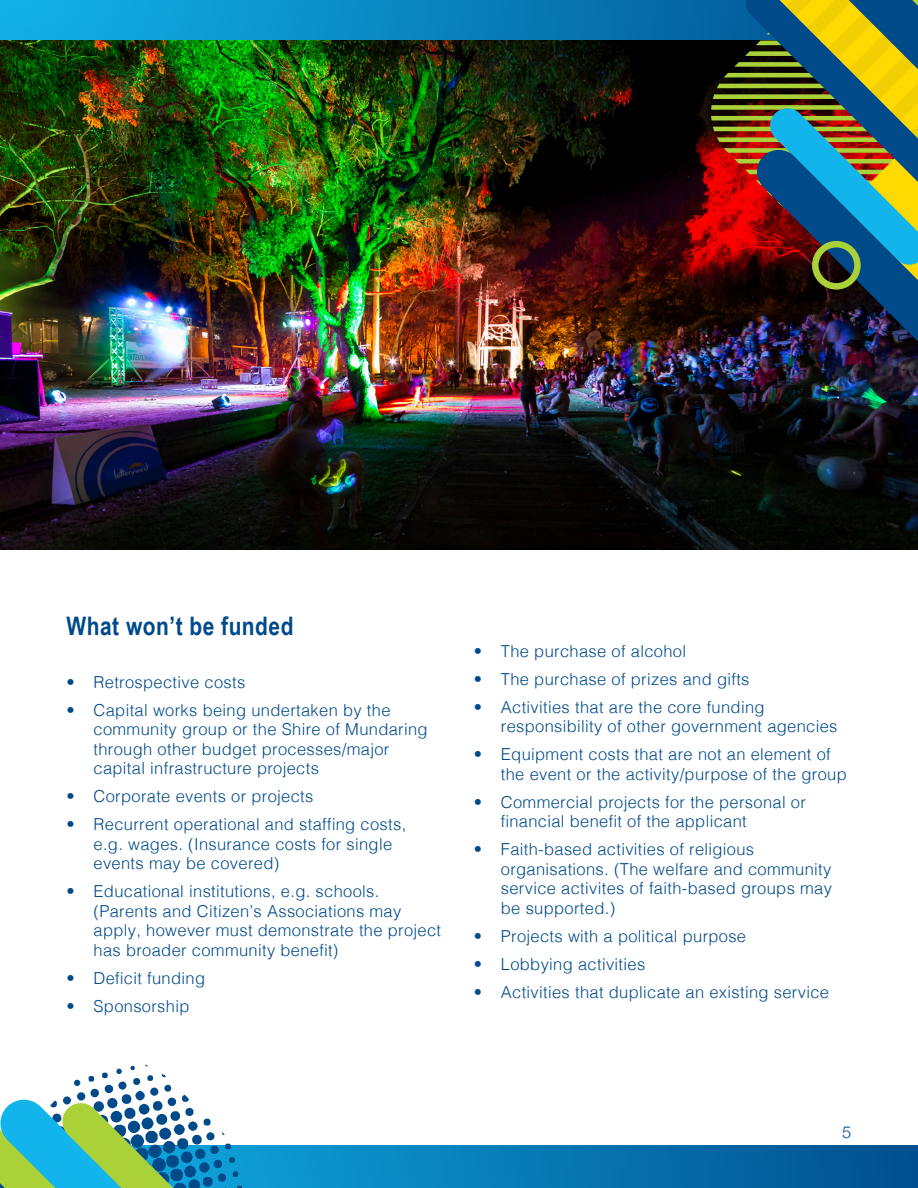
<style>
.page{position:relative;width:918px;height:1188px;background:#fff}
.page>*{position:absolute;margin:0;border:0;box-sizing:border-box;transform-origin:0 0}
.t1{font:700 25.5px "Arial Narrow";letter-spacing:.02em;color:#004a8a}
.t2{font:300 16.5px/19.5px "Helvetica";letter-spacing:.02em;color:#004a8a}
.Body{font:300 16.5px "Helvetica Neue";color:#004a8a}
</style>
<div class="page">
<img style="left:0;top:39px;width:918px;height:510px">
<svg style="left:0;top:0;width:711px;height:39px;background:#0b8bc5"></svg>
<svg style="left:261px;top:1145px;width:657px;height:43px;background:#0673af"></svg>
<svg style="left:711px;top:0;width:207px;height:348px;background:#505246"></svg>
<svg style="left:0;top:1065px;width:261px;height:123px"></svg>
<p class="t1" style="left:67px;top:607px;width:228px">What won’t be funded</p>
<p class="t2" style="left:67px;top:671px;width:180px">• Retrospective costs</p>
<p class="t2" style="left:94px;top:699px;width:336px;text-indent:-27px">• Capital works being undertaken by the community group or the Shire of Mundaring through other budget processes/major capital infrastructure projects</p>
<p class="t2" style="left:67px;top:785px;width:248px">• Corporate events or projects</p>
<p class="t2" style="left:94px;top:813px;width:314px;text-indent:-27px">• Recurrent operational and staffing costs, e.g. wages. (Insurance costs for single events may be covered)</p>
<p class="t2" style="left:94px;top:880px;width:349px;text-indent:-27px">• Educational institutions, e.g. schools. (Parents and Citizen’s Associations may apply, however must demonstrate the project has broader community benefit)</p>
<p class="t2" style="left:67px;top:967px;width:140px">• Deficit funding</p>
<p class="t2" style="left:67px;top:995px;width:124px">• Sponsorship</p>
<p class="t2" style="left:474px;top:640px;width:214px">• The purchase of alcohol</p>
<p class="t2" style="left:474px;top:668px;width:277px">• The purchase of prizes and gifts</p>
<p class="t2" style="left:501px;top:696px;width:338px;text-indent:-27px">• Activities that are the core funding responsibility of other government agencies</p>
<p class="t2" style="left:501px;top:744px;width:347px;text-indent:-27px">• Equipment costs that are not an element of the event or the activity/purpose of the group</p>
<p class="t2" style="left:501px;top:791px;width:307px;text-indent:-27px">• Commercial projects for the personal or financial benefit of the applicant</p>
<p class="t2" style="left:501px;top:839px;width:333px;text-indent:-27px">• Faith-based activities of religious organisations. (The welfare and community service activites of faith-based groups may be supported.)</p>
<p class="t2" style="left:474px;top:925px;width:274px">• Projects with a political purpose</p>
<p class="t2" style="left:474px;top:953px;width:173px">• Lobbying activities</p>
<p class="t2" style="left:474px;top:981px;width:357px">• Activities that duplicate an existing service</p>
<p class="Body" style="left:842px;top:1119px;width:11px">5</p>
</div>
